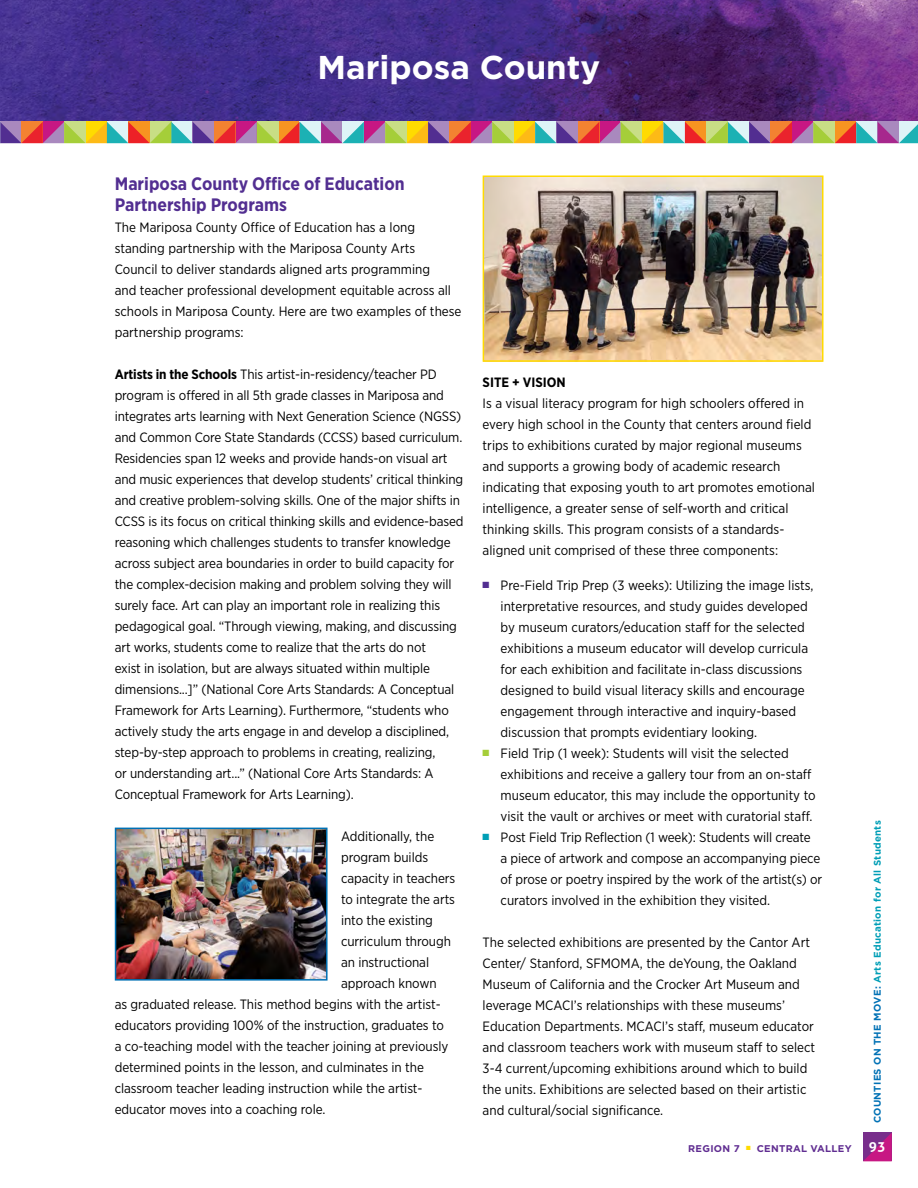
<style>
.page{position:relative;width:918px;height:1188px;background:#fff}
.page>*{position:absolute;margin:0;border:0;box-sizing:border-box;transform-origin:0 0}
.t1{font:700 33px "Gotham";color:#fff}
.t2{font:700 18px/21px "Gotham Narrow";color:#522e91}
.t3{font:13.5px/21px "Gotham Narrow";letter-spacing:-.005em;color:#000}
.t4{font:700 13.5px "Gotham Narrow";color:#000}
.t5{font:700 13.5px "Aller";color:#fff}
.t6{font:700 9.75px "Gotham";letter-spacing:.03em;color:#009eb6}
.t7{font:700 9.75px "Gotham";letter-spacing:.03em;color:#602d91}
.s1{font-weight:700}
.s2{color:#522e91}
.s3{color:#a5ce39}
.s4{color:#009fb6}
.s5{color:#0071b5}
</style>
<div class="page">
<img style="left:0;top:0;width:918px;height:122px">
<svg style="left:863px;top:1132px;width:29px;height:29px"></svg>
<svg style="left:0;top:122px;width:918px;height:21px;background:#b69279"></svg>
<img style="left:486px;top:179px;width:335px;height:180px">
<div style="left:483px;top:176px;width:341px;height:186px;border:2px solid #ffdb00"></div>
<img style="left:118px;top:831px;width:207px;height:147px">
<div style="left:115px;top:828px;width:213px;height:153px;border:2px solid #0071b5"></div>
<h1 class="t1" style="left:318px;top:46px;width:284px">Mariposa County</h1>
<h2 class="t2" style="left:115px;top:173px;width:291px">Mariposa County Office of Education<br>Partnership Programs</h2>
<p class="t3" style="left:115px;top:216px;width:348px">The Mariposa County Office of Education has a long standing partnership with the Mariposa County Arts<br>Council to deliver standards aligned arts programming<br>and teacher professional development equitable across all schools in Mariposa County. Here are two examples of these partnership programs:</p>
<p class="t3" style="left:115px;top:363px;width:350px"><span class="s1">Artists in the Schools</span> This artist-in-residency/teacher PD program is offered in all 5th grade classes in Mariposa and integrates arts learning with Next Generation Science (NGSS) and Common Core State Standards (CCSS) based curriculum.<br>Residencies span 12 weeks and provide hands-on visual art and music experiences that develop students’ critical thinking and creative problem-solving skills. One of the major shifts in CCSS is its focus on critical thinking skills and evidence-based reasoning which challenges students to transfer knowledge across subject area boundaries in order to build capacity for the complex-decision making and problem solving they will surely face. Art can play an important role in realizing this pedagogical goal. “Through viewing, making, and discussing art works, students come to realize that the arts do not<br>exist in isolation, but are always situated within multiple dimensions...]” (National Core Arts Standards: A Conceptual Framework for Arts Learning). Furthermore, “students who actively study the arts engage in and develop a disciplined, step-by-step approach to problems in creating, realizing,<br>or understanding art...” (National Core Arts Standards: A Conceptual Framework for Arts Learning).</p>
<p class="t3" style="left:341px;top:826px;width:95px">Additionally, the</p>
<p class="t3" style="left:341px;top:847px;width:89px">program builds</p>
<p class="t3" style="left:341px;top:868px;width:116px">capacity in teachers</p>
<p class="t3" style="left:341px;top:889px;width:116px">to integrate the arts</p>
<p class="t3" style="left:341px;top:910px;width:93px">into the existing</p>
<p class="t3" style="left:341px;top:931px;width:112px">curriculum through</p>
<p class="t3" style="left:341px;top:952px;width:90px">an instructional</p>
<p class="t3" style="left:341px;top:973px;width:97px">approach known</p>
<p class="t3" style="left:115px;top:994px;width:328px">as graduated release. This method begins with the artist-</p>
<p class="t3" style="left:115px;top:1015px;width:331px">educators providing 100% of the instruction, graduates to</p>
<p class="t3" style="left:115px;top:1036px;width:335px">a co-teaching model with the teacher joining at previously</p>
<p class="t3" style="left:115px;top:1057px;width:311px">determined points in the lesson, and culminates in the</p>
<p class="t3" style="left:115px;top:1078px;width:309px">classroom teacher leading instruction while the artist-</p>
<p class="t3" style="left:115px;top:1099px;width:212px">educator moves into a coaching role.</p>
<p class="t4" style="left:483px;top:374px;width:85px">SITE + VISION</p>
<p class="t3" style="left:483px;top:393px;width:334px">Is a visual literacy program for high schoolers offered in every high school in the County that centers around field trips to exhibitions curated by major regional museums and supports a growing body of academic research indicating that exposing youth to art promotes emotional intelligence, a greater sense of self-worth and critical thinking skills. This program consists of a standards&shy;aligned unit comprised of these three components:</p>
<p class="t3" style="left:501px;top:574px;width:314px;text-indent:-18px"><span class="s2">■</span> Pre-Field Trip Prep (3 weeks): Utilizing the image lists, interpretative resources, and study guides developed by museum curators/education staff for the selected exhibitions a museum educator will develop curricula for each exhibition and facilitate in-class discussions designed to build visual literacy skills and encourage engagement through interactive and inquiry-based discussion that prompts evidentiary looking.</p>
<p class="t3" style="left:501px;top:742px;width:317px;text-indent:-18px"><span class="s3">■</span> Field Trip (1 week): Students will visit the selected exhibitions and receive a gallery tour from an on-staff museum educator, this may include the opportunity to visit the vault or archives or meet with curatorial staff.</p>
<p class="t3" style="left:501px;top:826px;width:323px;text-indent:-18px"><span class="s4">■</span> Post Field Trip Reflection (1 week): Students will create<br>a piece of artwork and compose an accompanying piece of prose or poetry inspired by the work of the artist(s) or curators involved in the exhibition they visited.</p>
<p class="t3" style="left:483px;top:931px;width:334px">The selected exhibitions are presented by the Cantor Art Center/ Stanford, SFMOMA, the deYoung, the Oakland Museum of California and the Crocker Art Museum and leverage MCACI’s relationships with these museums’ Education Departments. MCACI’s staff, museum educator and classroom teachers work with museum staff to select 3-4 current/upcoming exhibitions around which to build the units. Exhibitions are selected based on their artistic and cultural/social significance.</p>
<p class="t7" style="left:688px;top:1142px;width:165px">REGION 7 <sup>■</sup> CENTRAL VALLEY</p>
<p class="t6" style="left:871px;top:1123px;width:304px;rotate:-90deg"><span class="s5">COUNTIES ON THE MOVE:</span> Arts Education for All Students</p>
<p class="t5" style="left:869px;top:1138px;width:18px">93</p>
</div>
